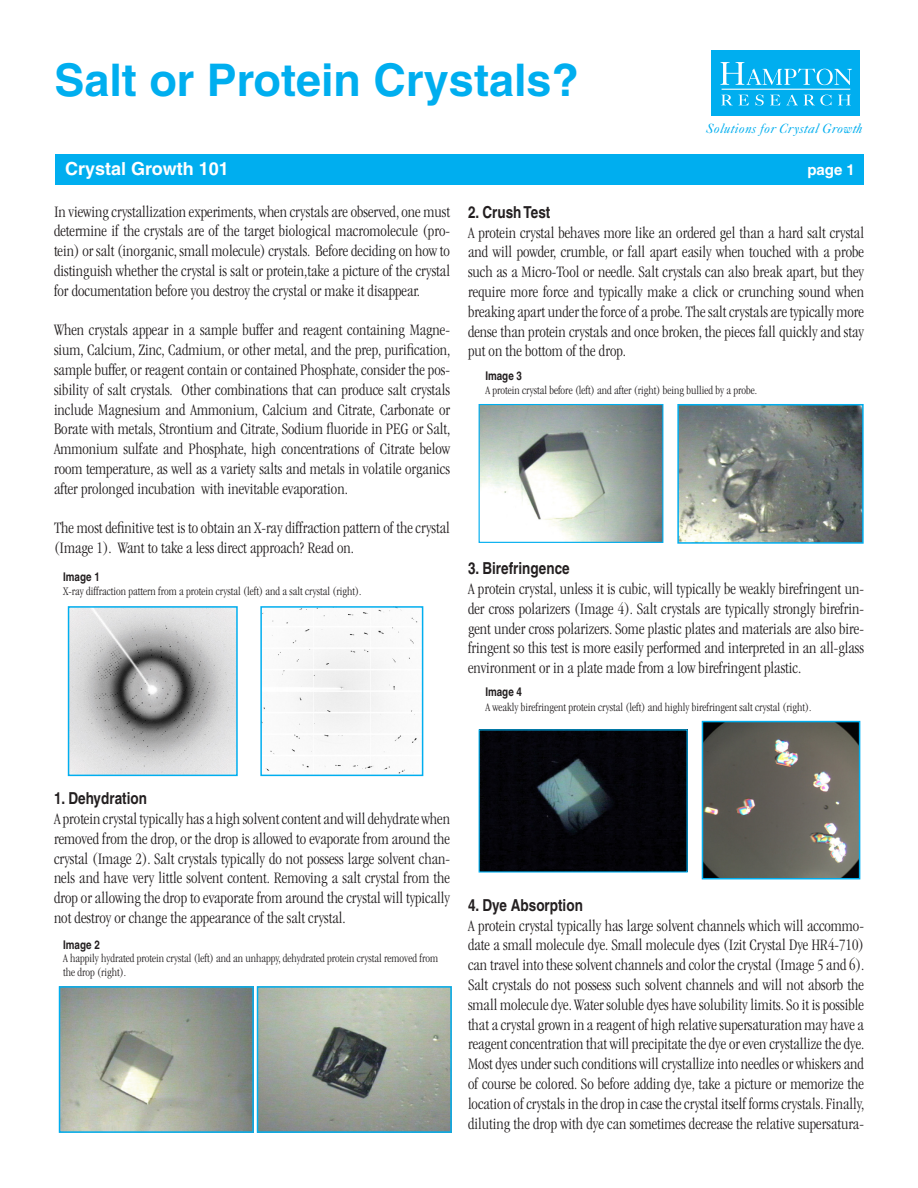
<style>
.page{position:relative;width:918px;height:1188px;background:#fff}
.page>*{position:absolute;margin:0;border:0;box-sizing:border-box;transform-origin:0 0}
.t1{font:700 45px "Helvetica";color:#00aeef}
.t2{font:700 18px "Helvetica";color:#fff}
.t3{font:300 condensed 16.5px/19.8px "ITC Garamond Std";color:#231f20;text-align:justify}
.t4{font:700 condensed 16.5px "Helvetica";color:#231f20}
.t5{font:700 15px "Helvetica";color:#fff}
.t6{font:italic 13.5px "Caslon Five Forty";letter-spacing:.015em;color:#00aeef}
.t7{font:300 condensed 12px/13.5px "ITC Garamond Std";color:#231f20}
.t8{font:700 condensed 12px "Helvetica";color:#231f20}
</style>
<div class="page">
<div style="left:55px;top:154px;width:809px;height:30px;background:#00aeef"></div>
<div style="left:711px;top:50px;width:149px;height:66px;background:#00aeef"></div>
<svg style="left:721px;top:62px;width:131px;height:23px"></svg>
<svg style="left:722px;top:95px;width:27px;height:10px"></svg>
<svg style="left:756px;top:95px;width:8px;height:11px"></svg>
<svg style="left:770px;top:95px;width:10px;height:10px"></svg>
<svg style="left:787px;top:94px;width:11px;height:11px"></svg>
<svg style="left:804px;top:95px;width:27px;height:11px"></svg>
<svg style="left:838px;top:95px;width:13px;height:10px"></svg>
<hr style="left:722px;top:89px;width:128px;height:1px;background:#fff">
<img style="left:263px;top:609px;width:155px;height:164px">
<div style="left:260px;top:606px;width:163px;height:170px;border:2px solid #00aeef"></div>
<img style="left:71px;top:609px;width:164px;height:164px">
<div style="left:68px;top:606px;width:170px;height:170px;border:2px solid #00aeef"></div>
<img style="left:62px;top:989px;width:189px;height:141px">
<div style="left:59px;top:986px;width:195px;height:147px;border:2px solid #00aeef"></div>
<img style="left:705px;top:724px;width:152px;height:152px">
<div style="left:702px;top:721px;width:158px;height:158px;border:2px solid #00aeef"></div>
<img style="left:481px;top:731px;width:205px;height:140px">
<img style="left:680px;top:407px;width:181px;height:134px">
<div style="left:677px;top:404px;width:187px;height:140px;border:2px solid #00aeef"></div>
<img style="left:481px;top:406px;width:180px;height:135px">
<div style="left:479px;top:404px;width:184px;height:139px;border:1px solid #00aeef"></div>
<img style="left:260px;top:989px;width:189px;height:141px">
<div style="left:257px;top:986px;width:195px;height:147px;border:2px solid #00aeef"></div>
<p class="t1" style="left:54px;top:53px;width:526px">Salt or Protein Crystals?</p>
<p class="t6" style="left:706px;top:120px;width:158px">Solutions for Crystal Growth</p>
<p class="t2" style="left:65px;top:157px;width:165px">Crystal Growth 101</p>
<p class="t5" style="left:807px;top:160px;width:49px">page 1</p>
<p class="t3" style="left:54px;top:202px;width:398px">In viewing crystallization experiments, when crystals are observed, one must determine if the crystals are of the target biological macromolecule (pro&shy;tein) or salt (inorganic, small molecule) crystals. Before deciding on how to distinguish whether the crystal is salt or protein,take a picture of the crystal for documentation before you destroy the crystal or make it disappear.</p>
<p class="t3" style="left:54px;top:320px;width:398px">When crystals appear in a sample buffer and reagent containing Magne&shy;sium, Calcium, Zinc, Cadmium, or other metal, and the prep, purification, sample buffer, or reagent contain or contained Phosphate, consider the pos&shy;sibility of salt crystals. Other combinations that can produce salt crystals include Magnesium and Ammonium, Calcium and Citrate, Carbonate or Borate with metals, Strontium and Citrate, Sodium fluoride in PEG or Salt, Ammonium sulfate and Phosphate, high concentrations of Citrate below room temperature, as well as a variety salts and metals in volatile organics after prolonged incubation with inevitable evaporation.</p>
<p class="t3" style="left:54px;top:518px;width:397px">The most definitive test is to obtain an X-ray diffraction pattern of the crystal (Image 1). Want to take a less direct approach? Read on.</p>
<p class="t4" style="left:468px;top:202px;width:84px">2. Crush Test</p>
<p class="t3" style="left:468px;top:223px;width:398px">A protein crystal behaves more like an ordered gel than a hard salt crystal and will powder, crumble, or fall apart easily when touched with a probe such as a Micro-Tool or needle. Salt crystals can also break apart, but they require more force and typically make a click or crunching sound when breaking apart under the force of a probe. The salt crystals are typically more dense than protein crystals and once broken, the pieces fall quickly and stay put on the bottom of the drop.</p>
<p class="t8" style="left:485px;top:368px;width:38px">Image 3</p>
<p class="t7" style="left:485px;top:384px;width:273px">A protein crystal before (left) and after (right) being bullied by a probe.</p>
<p class="t8" style="left:63px;top:570px;width:38px">Image 1</p>
<p class="t7" style="left:63px;top:584px;width:300px">X-ray diffraction pattern from a protein crystal (left) and a salt crystal (right).</p>
<p class="t4" style="left:468px;top:558px;width:103px">3. Birefringence</p>
<p class="t3" style="left:468px;top:579px;width:398px">A protein crystal, unless it is cubic, will typically be weakly birefringent un&shy;der cross polarizers (Image 4). Salt crystals are typically strongly birefrin&shy;gent under cross polarizers. Some plastic plates and materials are also bire&shy;fringent so this test is more easily performed and interpreted in an all-glass environment or in a plate made from a low birefringent plastic.</p>
<p class="t8" style="left:485px;top:685px;width:38px">Image 4</p>
<p class="t7" style="left:485px;top:700px;width:327px">A weakly birefringent protein crystal (left) and highly birefringent salt crystal (right).</p>
<p class="t4" style="left:54px;top:788px;width:94px">1. Dehydration</p>
<p class="t3" style="left:54px;top:809px;width:398px">A protein crystal typically has a high solvent content and will dehydrate when removed from the drop, or the drop is allowed to evaporate from around the crystal (Image 2). Salt crystals typically do not possess large solvent chan&shy;nels and have very little solvent content. Removing a salt crystal from the drop or allowing the drop to evaporate from around the crystal will typically not destroy or change the appearance of the salt crystal.</p>
<p class="t8" style="left:63px;top:937px;width:38px">Image 2</p>
<p class="t7" style="left:63px;top:952px;width:376px">A happily hydrated protein crystal (left) and an unhappy, dehydrated protein crystal removed from the drop (right).</p>
<p class="t4" style="left:468px;top:895px;width:116px">4. Dye Absorption</p>
<p class="t3" style="left:468px;top:916px;width:398px">A protein crystal typically has large solvent channels which will accommo&shy;date a small molecule dye. Small molecule dyes (Izit Crystal Dye HR4-710) can travel into these solvent channels and color the crystal (Image 5 and 6).<br>Salt crystals do not possess such solvent channels and will not absorb the small molecule dye. Water soluble dyes have solubility limits. So it is possible that a crystal grown in a reagent of high relative supersaturation may have a reagent concentration that will precipitate the dye or even crystallize the dye.<br>Most dyes under such conditions will crystallize into needles or whiskers and of course be colored. So before adding dye, take a picture or memorize the location of crystals in the drop in case the crystal itself forms crystals. Finally, diluting the drop with dye can sometimes decrease the relative supersatura-</p>
</div>
